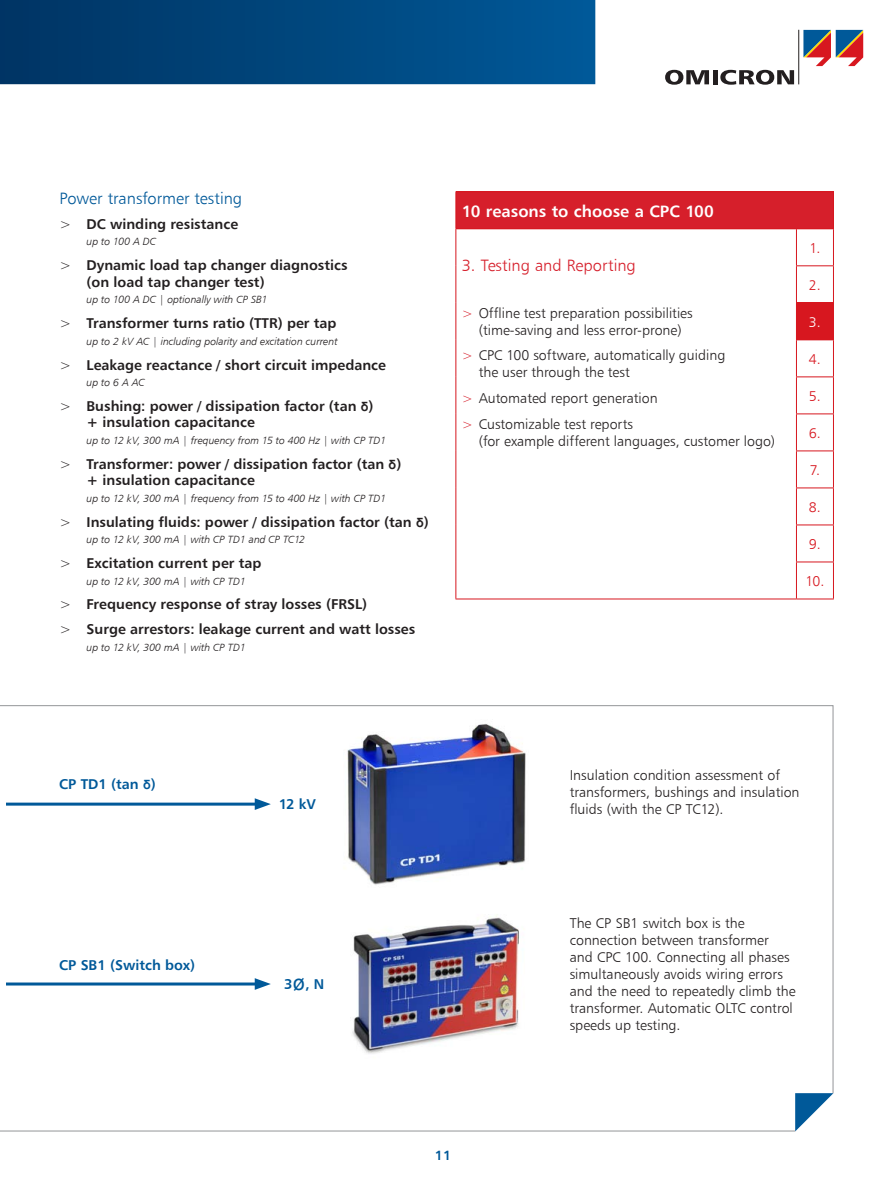
<style>
.page{position:relative;width:893px;height:1191px;background:#fff}
.page>*{position:absolute;margin:0;border:0;box-sizing:border-box;transform-origin:0 0}
.t1{font:700 16.5px "OMICRON";color:#fff}
.t2{font:16.5px "OMICRON";color:#005999}
.t3{font:16.5px "OMICRON";color:#d61f2b}
.t4{font:14.25px/17.1px "OMICRON";color:#231f20}
.t5{font:700 14.25px/16.5px "OMICRON";color:#231f20}
.t6{font:700 14.25px "OMICRON";color:#005999}
.t7{font:14.25px "OMICRON";color:#d7171f}
.t8{font:14.25px "OMICRON";color:#fff}
.t9{font:700 13.5px "OMICRON";color:#005999}
.t10{font:italic 10.5px "OMICRON";color:#231f20}
.s1{font-weight:400}
.s2{font-family:"Arial";font-size:12.75px}
.s3{font-size:13.5px;color:#d61f2b}
.s4{font-family:"Arial";font-weight:400;font-size:21px}
</style>
<div class="page">
<svg style="left:0;top:0;width:595px;height:85px;background:#02477e"></svg>
<svg style="left:665px;top:70px;width:44px;height:15px"></svg>
<div style="left:712px;top:70px;width:5px;height:14px;background:#231f20"></div>
<svg style="left:720px;top:70px;width:74px;height:15px"></svg>
<hr style="left:798px;top:30px;width:1px;height:54px;background:#231f20">
<svg style="left:803px;top:30px;width:60px;height:36px"></svg>
<svg style="left:0;top:705px;width:834px;height:426px"></svg>
<div style="left:456px;top:192px;width:377px;height:37px;background:#d61f2b"></div>
<div style="left:796px;top:303px;width:37px;height:37px;background:#d7171f"></div>
<hr style="left:833px;top:192px;width:1px;height:36px;background:#d7171f">
<hr style="left:455px;top:598px;width:341px;height:1px;background:#d7171f">
<hr style="left:455px;top:228px;width:341px;height:1px;background:#d7171f">
<hr style="left:796px;top:228px;width:38px;height:1px;background:#d7171f">
<hr style="left:455px;top:191px;width:341px;height:1px;background:#d7171f">
<hr style="left:455px;top:192px;width:1px;height:36px;background:#d7171f">
<hr style="left:796px;top:191px;width:38px;height:1px;background:#d7171f">
<hr style="left:455px;top:229px;width:1px;height:37px;background:#d7171f">
<hr style="left:455px;top:266px;width:1px;height:37px;background:#d7171f">
<hr style="left:455px;top:303px;width:1px;height:37px;background:#d7171f">
<hr style="left:455px;top:340px;width:1px;height:37px;background:#d7171f">
<hr style="left:455px;top:377px;width:1px;height:37px;background:#d7171f">
<hr style="left:455px;top:414px;width:1px;height:37px;background:#d7171f">
<hr style="left:455px;top:451px;width:1px;height:37px;background:#d7171f">
<hr style="left:455px;top:488px;width:1px;height:37px;background:#d7171f">
<hr style="left:455px;top:525px;width:1px;height:37px;background:#d7171f">
<hr style="left:455px;top:562px;width:1px;height:36px;background:#d7171f">
<hr style="left:796px;top:229px;width:1px;height:36px;background:#d7171f">
<hr style="left:833px;top:229px;width:1px;height:36px;background:#d7171f">
<hr style="left:796px;top:265px;width:38px;height:1px;background:#d7171f">
<hr style="left:796px;top:266px;width:1px;height:36px;background:#d7171f">
<hr style="left:833px;top:266px;width:1px;height:36px;background:#d7171f">
<hr style="left:796px;top:302px;width:38px;height:1px;background:#d7171f">
<hr style="left:833px;top:303px;width:1px;height:36px;background:#d7171f">
<hr style="left:796px;top:339px;width:38px;height:1px;background:#d7171f">
<hr style="left:796px;top:340px;width:1px;height:36px;background:#d7171f">
<hr style="left:833px;top:340px;width:1px;height:36px;background:#d7171f">
<hr style="left:796px;top:376px;width:38px;height:1px;background:#d7171f">
<hr style="left:796px;top:377px;width:1px;height:36px;background:#d7171f">
<hr style="left:833px;top:377px;width:1px;height:36px;background:#d7171f">
<hr style="left:796px;top:413px;width:38px;height:1px;background:#d7171f">
<hr style="left:796px;top:414px;width:1px;height:36px;background:#d7171f">
<hr style="left:833px;top:414px;width:1px;height:36px;background:#d7171f">
<hr style="left:796px;top:450px;width:38px;height:1px;background:#d7171f">
<hr style="left:796px;top:451px;width:1px;height:36px;background:#d7171f">
<hr style="left:833px;top:451px;width:1px;height:36px;background:#d7171f">
<hr style="left:796px;top:487px;width:38px;height:1px;background:#d7171f">
<hr style="left:796px;top:488px;width:1px;height:36px;background:#d7171f">
<hr style="left:833px;top:488px;width:1px;height:36px;background:#d7171f">
<hr style="left:796px;top:524px;width:38px;height:1px;background:#d7171f">
<hr style="left:796px;top:525px;width:1px;height:36px;background:#d7171f">
<hr style="left:833px;top:525px;width:1px;height:36px;background:#d7171f">
<hr style="left:796px;top:561px;width:38px;height:1px;background:#d7171f">
<hr style="left:796px;top:562px;width:1px;height:36px;background:#d7171f">
<hr style="left:833px;top:562px;width:1px;height:36px;background:#d7171f">
<hr style="left:796px;top:598px;width:38px;height:1px;background:#d7171f">
<p class="t2" style="left:60px;top:188px;width:184px">Power transformer testing</p>
<p class="t5" style="left:60px;top:215px;width:180px"><span class="s1">&gt;</span> DC winding resistance</p>
<p class="t10" style="left:87px;top:235px;width:71px">up to 100 A DC</p>
<p class="t5" style="left:87px;top:257px;width:263px;text-indent:-27px"><span class="s1">&gt;</span> Dynamic load tap changer diagnostics (on load tap changer test)</p>
<p class="t10" style="left:87px;top:293px;width:183px">up to 100 A DC | optionally with CP SB1</p>
<p class="t5" style="left:60px;top:314px;width:279px"><span class="s1">&gt;</span> Transformer turns ratio (TTR) per tap</p>
<p class="t10" style="left:87px;top:334px;width:253px">up to 2 kV AC | including polarity and excitation current</p>
<p class="t5" style="left:60px;top:356px;width:328px"><span class="s1">&gt;</span> Leakage reactance / short circuit impedance</p>
<p class="t10" style="left:87px;top:376px;width:60px">up to 6 A AC</p>
<p class="t5" style="left:87px;top:397px;width:289px;text-indent:-27px"><span class="s1">&gt;</span> Bushing: power / dissipation factor (tan <span class="s2">δ</span>) + insulation capacitance</p>
<p class="t10" style="left:87px;top:434px;width:301px">up to 12 kV, 300 mA | frequency from 15 to 400 Hz | with CP TD1</p>
<p class="t5" style="left:87px;top:455px;width:316px;text-indent:-27px"><span class="s1">&gt;</span> Transformer: power / dissipation factor (tan <span class="s2">δ</span>) + insulation capacitance</p>
<p class="t10" style="left:87px;top:492px;width:301px">up to 12 kV, 300 mA | frequency from 15 to 400 Hz | with CP TD1</p>
<p class="t5" style="left:60px;top:513px;width:371px"><span class="s1">&gt;</span> Insulating fluids: power / dissipation factor (tan <span class="s2">δ</span>)</p>
<p class="t10" style="left:87px;top:533px;width:220px">up to 12 kV, 300 mA | with CP TD1 and CP TC12</p>
<p class="t5" style="left:60px;top:554px;width:203px"><span class="s1">&gt;</span> Excitation current per tap</p>
<p class="t10" style="left:87px;top:574px;width:161px">up to 12 kV, 300 mA | with CP TD1</p>
<p class="t5" style="left:60px;top:592px;width:357px;line-height:24.9px"><span class="s1">&gt;</span> Frequency response of stray losses (FRSL)<br><span class="s1">&gt;</span> Surge arrestors: leakage current and watt losses</p>
<p class="t10" style="left:87px;top:641px;width:161px">up to 12 kV, 300 mA | with CP TD1</p>
<p class="t1" style="left:462px;top:200px;width:253px">10 reasons to choose a CPC 100</p>
<p class="t3" style="left:462px;top:256px;width:176px">3. Testing and Reporting</p>
<p class="t4" style="left:462px;top:304px;width:233px;text-align:center"><span class="s3">&gt;</span> Offline test preparation possibilities (time-saving and less error-prone)</p>
<p class="t4" style="left:479px;top:346px;width:248px;text-indent:-17px"><span class="s3">&gt;</span> CPC 100 software, automatically guiding the user through the test</p>
<p class="t4" style="left:462px;top:385px;width:197px;line-height:25.7px"><span class="s3">&gt;</span> Automated report generation <span class="s3">&gt;</span> Customizable test reports</p>
<p class="t4" style="left:479px;top:432px;width:298px">(for example different languages, customer logo)</p>
<p class="t7" style="left:809px;top:239px;width:12px">1.</p>
<p class="t7" style="left:809px;top:276px;width:13px">2.</p>
<p class="t8" style="left:809px;top:313px;width:13px">3.</p>
<p class="t7" style="left:809px;top:350px;width:13px">4.</p>
<p class="t7" style="left:809px;top:387px;width:13px">5.</p>
<p class="t7" style="left:809px;top:424px;width:13px">6.</p>
<p class="t7" style="left:810px;top:461px;width:12px">7.</p>
<p class="t7" style="left:809px;top:498px;width:13px">8.</p>
<p class="t7" style="left:809px;top:535px;width:13px">9.</p>
<p class="t7" style="left:805px;top:572px;width:21px">10.</p>
<p class="t6" style="left:59px;top:775px;width:98px">CP TD1 (tan <span class="s2">δ</span>)</p>
<p class="t6" style="left:59px;top:956px;width:137px">CP SB1 (Switch box)</p>
<p class="t6" style="left:279px;top:795px;width:39px">12 kV</p>
<p class="t6" style="left:284px;top:975px;width:42px">3<span class="s4">ø</span>, N</p>
<p class="t4" style="left:570px;top:766px;width:231px">Insulation condition assessment of transformers, bushings and insulation fluids (with the CP TC12).</p>
<p class="t4" style="left:570px;top:914px;width:228px">The CP SB1 switch box is the connection between transformer<br>and CPC 100. Connecting all phases simultaneously avoids wiring errors and the need to repeatedly climb the transformer. Automatic OLTC control speeds up testing.</p>
<p class="t9" style="left:435px;top:1146px;width:18px">11</p>
</div>
